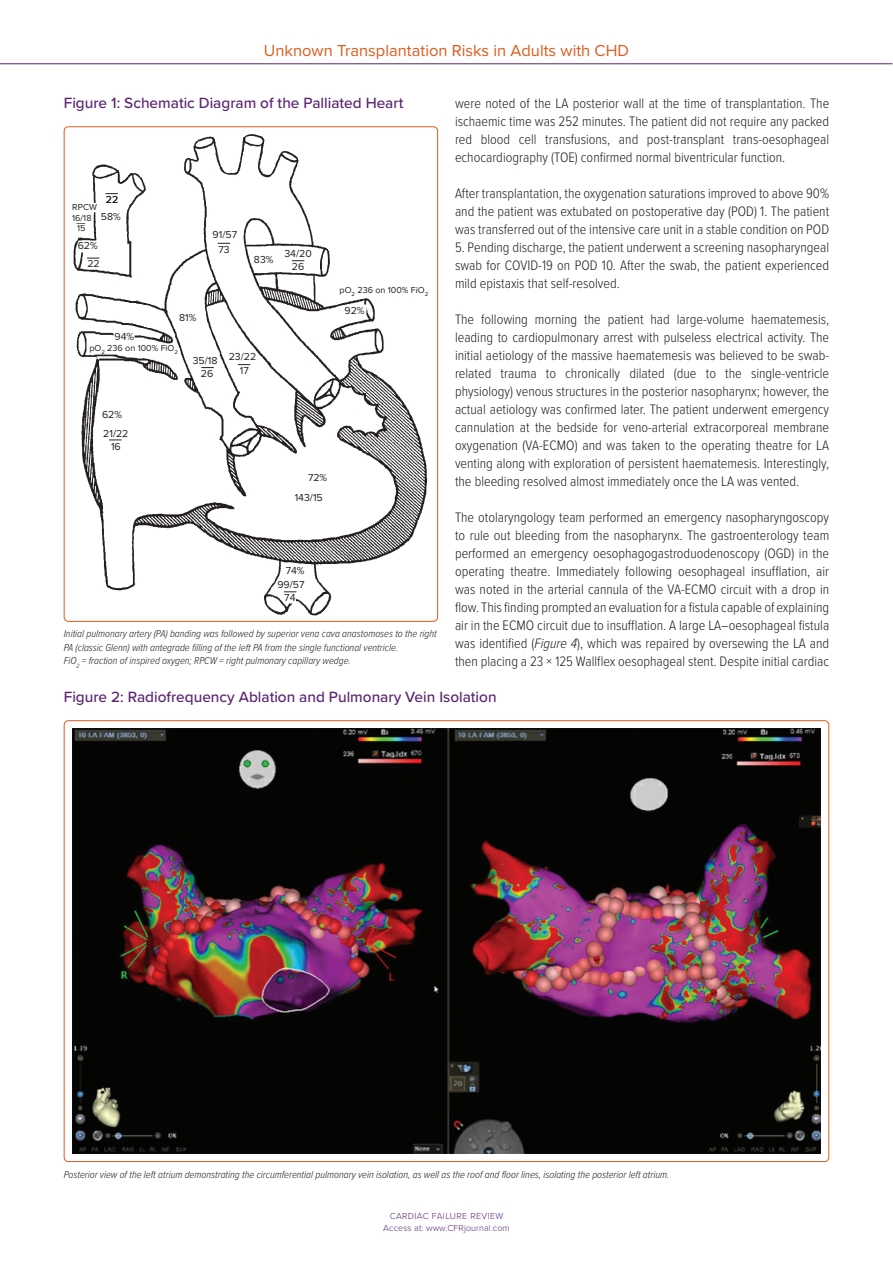
<style>
.page{position:relative;width:893px;height:1263px;background:#fff}
.page>*{position:absolute;margin:0;border:0;box-sizing:border-box;transform-origin:0 0}
.t1{font:16.5px "Proxima Nova";color:#db5c1c}
._11_FIG-TABLE_HEADIN{font:500 15.3px "Proxima Nova";color:#5a2371}
._10_BODY_TEXT{font:300 14.25px/18px "Proxima Nova Cond";color:#231f20;text-align:justify}
._11a_CAPTION_FIG-TAB{font:italic 300 10.5px/13.5px "Proxima Nova Cond";color:#231f20}
.t2{font:10.5px/17.7px "Proxima Nova";color:#231f20;text-align:right}
.t3{font:300 9px/12.8px "Proxima Nova";letter-spacing:.01em;color:#5a2371;text-align:center}
.t4{font:9px "Proxima Nova";color:#231f20}
.s1{font-style:italic}
</style>
<div class="page">
<hr style="left:0;top:64px;width:892px;height:1px;background:#5a2371">
<img style="left:73px;top:134px;width:354px;height:482px">
<img style="left:72px;top:729px;width:749px;height:424px">
<p class="t1" style="left:264px;top:38px;width:367px">Unknown Transplantation Risks in Adults with CHD</p>
<p class="_11_FIG-TABLE_HEADIN" style="left:64px;top:91px;width:341px">Figure 1: Schematic Diagram of the Palliated Heart</p>
<p class="t2" style="left:101px;top:191px;width:21px;text-align:center">22<br>58%</p>
<p class="t4" style="left:72px;top:203px;width:26px">RPCW</p>
<p class="t2" style="left:78px;top:237px;width:24px">62%<br>22</p>
<p class="t4" style="left:72px;top:214px;width:21px">16/18</p>
<p class="t4" style="left:77px;top:224px;width:10px">15</p>
<p class="t2" style="left:213px;top:226px;width:26px">91/57</p>
<p class="t2" style="left:218px;top:241px;width:13px">73</p>
<p class="t2" style="left:254px;top:251px;width:21px">83%</p>
<p class="t2" style="left:284px;top:245px;width:29px">34/20</p>
<p class="t2" style="left:292px;top:258px;width:14px">26</p>
<p class="t2" style="left:114px;top:328px;width:21px">94%</p>
<p class="t2" style="left:179px;top:309px;width:19px">81%</p>
<p class="t4" style="left:89px;top:344px;width:90px">pO<sub>2</sub> 236 on 100% FiO<sub>2</sub></p>
<p class="t2" style="left:193px;top:352px;width:26px">35/18</p>
<p class="t2" style="left:201px;top:365px;width:14px">26</p>
<p class="t2" style="left:229px;top:348px;width:29px">23/22</p>
<p class="t2" style="left:240px;top:362px;width:10px">17</p>
<p class="t4" style="left:340px;top:286px;width:90px">pO<sub>2</sub> 236 on 100% FiO<sub>2</sub></p>
<p class="t2" style="left:344px;top:302px;width:22px">92%</p>
<p class="t2" style="left:102px;top:406px;width:22px">62%</p>
<p class="t2" style="left:103px;top:425px;width:27px">21/22</p>
<p class="t2" style="left:111px;top:438px;width:11px">16</p>
<p class="t2" style="left:308px;top:469px;width:21px">72%</p>
<p class="t2" style="left:295px;top:489px;width:30px">143/15</p>
<p class="t2" style="left:286px;top:562px;width:20px">74%</p>
<p class="t2" style="left:284px;top:589px;width:13px">74</p>
<p class="t2" style="left:277px;top:576px;width:29px">99/57</p>
<p class="_11a_CAPTION_FIG-TAB" style="left:64px;top:627px;width:375px">Initial pulmonary artery (PA) banding was followed by superior vena cava anastomoses to the right<br>PA (classic Glenn) with antegrade filling of the left PA from the single functional ventricle.<br>FiO<sub>2</sub> = fraction of inspired oxygen; RPCW = right pulmonary capillary wedge.</p>
<p class="_10_BODY_TEXT" style="left:455px;top:94px;width:376px">were noted of the LA posterior wall at the time of transplantation. The ischaemic time was 252 minutes. The patient did not require any packed red blood cell transfusions, and post-transplant trans-oesophageal echocardiography (TOE) confirmed normal biventricular function.</p>
<p class="_10_BODY_TEXT" style="left:455px;top:184px;width:376px">After transplantation, the oxygenation saturations improved to above 90% and the patient was extubated on postoperative day (POD) 1. The patient was transferred out of the intensive care unit in a stable condition on POD</p>
<p class="_10_BODY_TEXT" style="left:455px;top:238px;width:376px">5. Pending discharge, the patient underwent a screening nasopharyngeal swab for COVID-19 on POD 10. After the swab, the patient experienced mild epistaxis that self-resolved.</p>
<p class="_10_BODY_TEXT" style="left:455px;top:310px;width:376px">The following morning the patient had large-volume haematemesis, leading to cardiopulmonary arrest with pulseless electrical activity. The initial aetiology of the massive haematemesis was believed to be swab&shy;related trauma to chronically dilated (due to the single-ventricle physiology) venous structures in the posterior nasopharynx; however, the actual aetiology was confirmed later. The patient underwent emergency cannulation at the bedside for veno-arterial extracorporeal membrane oxygenation (VA-ECMO) and was taken to the operating theatre for LA venting along with exploration of persistent haematemesis. Interestingly, the bleeding resolved almost immediately once the LA was vented.</p>
<p class="_10_BODY_TEXT" style="left:455px;top:508px;width:376px">The otolaryngology team performed an emergency nasopharyngoscopy to rule out bleeding from the nasopharynx. The gastroenterology team performed an emergency oesophagogastroduodenoscopy (OGD) in the operating theatre. Immediately following oesophageal insufflation, air was noted in the arterial cannula of the VA-ECMO circuit with a drop in flow. This finding prompted an evaluation for a fistula capable of explaining air in the ECMO circuit due to insufflation. A large LA–oesophageal fistula was identified (<span class="s1">Figure 4</span>), which was repaired by oversewing the LA and then placing a 23 × 125 Wallflex oesophageal stent. Despite initial cardiac</p>
<p class="_11_FIG-TABLE_HEADIN" style="left:64px;top:685px;width:434px">Figure 2: Radiofrequency Ablation and Pulmonary Vein Isolation</p>
<p class="_11a_CAPTION_FIG-TAB" style="left:64px;top:1167px;width:607px">Posterior view of the left atrium demonstrating the circumferential pulmonary vein isolation, as well as the roof and floor lines, isolating the posterior left atrium.</p>
<p class="t3" style="left:383px;top:1209px;width:128px">CARDIAC FAILURE REVIEW<br>Access at: www.CFRjournal.com</p>
</div>
